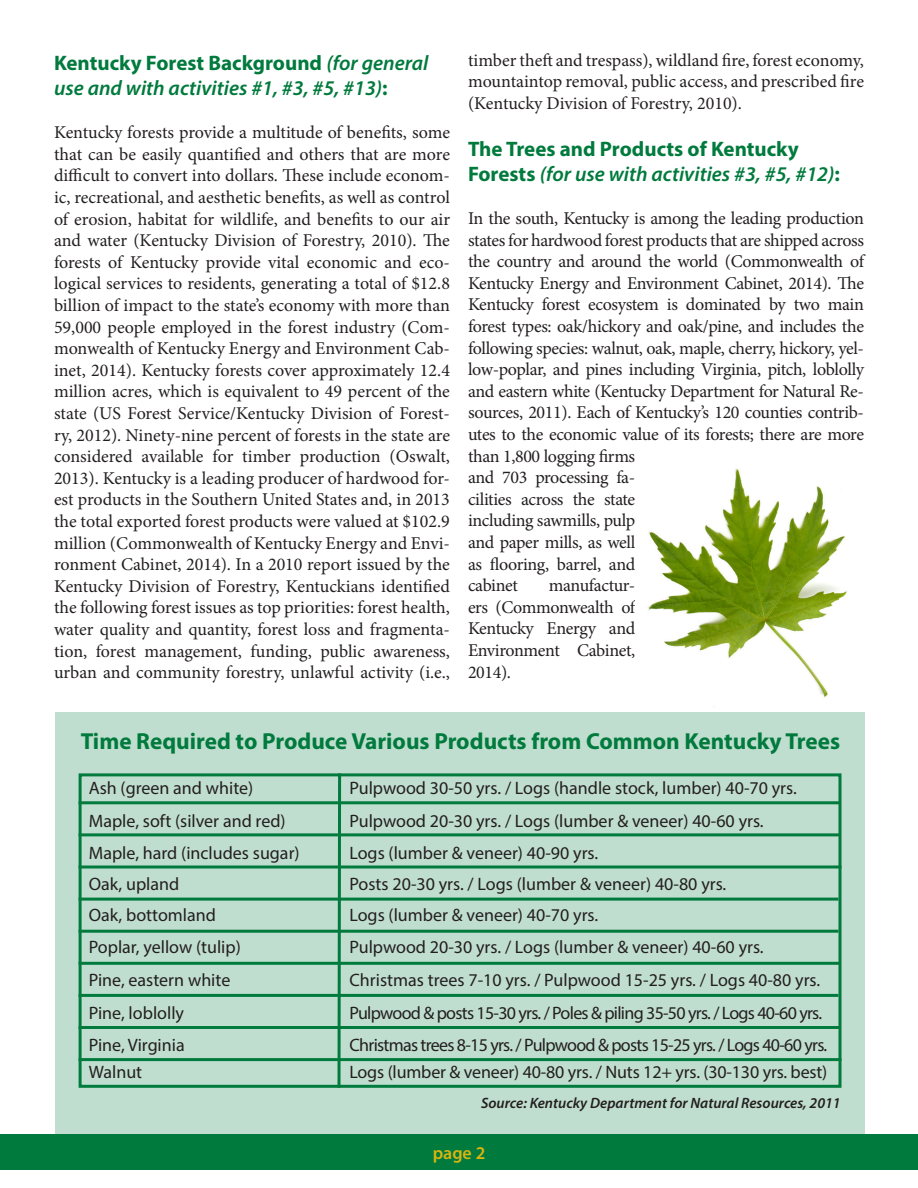
<style>
.page{position:relative;width:918px;height:1188px;background:#fff}
.page>*{position:absolute;margin:0;border:0;box-sizing:border-box;transform-origin:0 0}
.t1{font:700 23.25px "Myriad Pro";color:#007a3d}
.t2{font:italic 600 21px/25.2px "Myriad Pro";color:#007a3d}
.t3{font:700 21px/25.2px "Myriad Pro";color:#007a3d}
.t4{font:18px/21.6px "Minion Pro";letter-spacing:-.02em;color:#231f20;text-align:justify}
.t5{font:18px "Myriad Pro";color:#231f20}
.t6{font:18px "Myriad Pro";letter-spacing:-.04em;color:#231f20}
.t7{font:600 18px "Myriad Pro";color:#d8b511}
.t8{font:italic 600 15px "Myriad Pro";color:#231f20}
.s1{font-weight:700;font-style:normal}
.s2{font-weight:600;font-style:italic}
</style>
<div class="page">
<div style="left:56px;top:712px;width:809px;height:421px;background:#c0decf"></div>
<img style="left:647px;top:468px;width:200px;height:229px">
<div style="left:0;top:1135px;width:918px;height:35px;background:#007a3d"></div>
<div style="left:79px;top:773px;width:763px;height:315px;border:3px solid #007a3d"></div>
<hr style="left:79px;top:801px;width:761px;height:3px;background:#007a3d">
<hr style="left:79px;top:833px;width:760px;height:3px;background:#007a3d">
<hr style="left:79px;top:866px;width:763px;height:2px;background:#007a3d">
<hr style="left:79px;top:898px;width:760px;height:3px;background:#007a3d">
<hr style="left:79px;top:930px;width:760px;height:3px;background:#007a3d">
<hr style="left:79px;top:962px;width:761px;height:3px;background:#007a3d">
<hr style="left:79px;top:994px;width:760px;height:3px;background:#007a3d">
<hr style="left:79px;top:1026px;width:761px;height:3px;background:#007a3d">
<hr style="left:79px;top:1058px;width:763px;height:3px;background:#007a3d">
<svg style="left:336px;top:773px;width:7px;height:315px"></svg>
<p class="t2" style="left:54px;top:50px;width:376px"><span class="s1">Kentucky Forest Background</span> (for general use and with activities #1, #3, #5, #13)<span class="s1">:</span></p>
<p class="t4" style="left:54px;top:122px;width:398px">Kentucky forests provide a multitude of benefits, some that can be easily quantified and others that are more difficult to convert into dollars. These include econom&shy;ic, recreational, and aesthetic benefits, as well as control of erosion, habitat for wildlife, and benefits to our air and water (Kentucky Division of Forestry, 2010). The forests of Kentucky provide vital economic and eco&shy;logical services to residents, generating a total of $12.8 billion of impact to the state’s economy with more than 59,000 people employed in the forest industry (Com&shy;monwealth of Kentucky Energy and Environment Cab&shy;inet, 2014). Kentucky forests cover approximately 12.4 million acres, which is equivalent to 49 percent of the state (US Forest Service/Kentucky Division of Forest&shy;ry, 2012). Ninety-nine percent of forests in the state are considered available for timber production (Oswalt, 2013). Kentucky is a leading producer of hardwood for&shy;est products in the Southern United States and, in 2013 the total exported forest products were valued at $102.9 million (Commonwealth of Kentucky Energy and Envi&shy;ronment Cabinet, 2014). In a 2010 report issued by the Kentucky Division of Forestry, Kentuckians identified the following forest issues as top priorities: forest health, water quality and quantity, forest loss and fragmenta&shy;tion, forest management, funding, public awareness, urban and community forestry, unlawful activity (i.e.,</p>
<p class="t4" style="left:468px;top:49px;width:398px">timber theft and trespass), wildland fire, forest economy, mountaintop removal, public access, and prescribed fire (Kentucky Division of Forestry, 2010).</p>
<p class="t3" style="left:468px;top:135px;width:373px">The Trees and Products of Kentucky<br>Forests <span class="s2">(for use with activities #3, #5, #12)</span>:</p>
<p class="t4" style="left:468px;top:208px;width:398px;text-align:left">In the south, Kentucky is among the leading production states for hardwood forest products that are shipped across the country and around the world (Commonwealth of Kentucky Energy and Environment Cabinet, 2014). The Kentucky forest ecosystem is dominated by two main forest types: oak/hickory and oak/pine, and includes the following species: walnut, oak, maple, cherry, hickory, yel&shy;low-poplar, and pines including Virginia, pitch, loblolly and eastern white (Kentucky Department for Natural Re&shy;sources, 2011). Each of Kentucky’s 120 counties contrib&shy;utes to the economic value of its forests; there are more than 1,800 logging firms<br>and 703 processing fa-<br>cilities across the state<br>including sawmills, pulp<br>and paper mills, as well<br>as flooring, barrel, and<br>cabinet</p>
<p class="t4" style="left:468px;top:575px;width:169px;text-indent:81px">manufactur&shy;ers (Commonwealth of Kentucky Energy and Environment Cabinet, 2014).</p>
<p class="t1" style="left:81px;top:726px;width:761px">Time Required to Produce Various Products from Common Kentucky Trees</p>
<p class="t5" style="left:89px;top:777px;width:166px">Ash (green and white)</p>
<p class="t5" style="left:89px;top:810px;width:198px">Maple, soft (silver and red)</p>
<p class="t5" style="left:89px;top:842px;width:212px">Maple, hard (includes sugar)</p>
<p class="t5" style="left:89px;top:872px;width:92px">Oak, upland</p>
<p class="t5" style="left:89px;top:904px;width:129px">Oak, bottomland</p>
<p class="t5" style="left:89px;top:936px;width:154px">Poplar, yellow (tulip)</p>
<p class="t5" style="left:89px;top:969px;width:143px">Pine, eastern white</p>
<p class="t5" style="left:89px;top:1001px;width:97px">Pine, loblolly</p>
<p class="t5" style="left:89px;top:1033px;width:97px">Pine, Virginia</p>
<p class="t5" style="left:89px;top:1061px;width:55px">Walnut</p>
<p class="t5" style="left:350px;top:777px;width:449px">Pulpwood 30-50 yrs. / Logs (handle stock, lumber) 40-70 yrs.</p>
<p class="t5" style="left:350px;top:810px;width:416px">Pulpwood 20-30 yrs. / Logs (lumber &amp; veneer) 40-60 yrs.</p>
<p class="t5" style="left:350px;top:842px;width:250px">Logs (lumber &amp; veneer) 40-90 yrs.</p>
<p class="t5" style="left:350px;top:872px;width:378px">Posts 20-30 yrs. / Logs (lumber &amp; veneer) 40-80 yrs.</p>
<p class="t5" style="left:350px;top:904px;width:250px">Logs (lumber &amp; veneer) 40-70 yrs.</p>
<p class="t5" style="left:350px;top:936px;width:416px">Pulpwood 20-30 yrs. / Logs (lumber &amp; veneer) 40-60 yrs.</p>
<p class="t5" style="left:350px;top:969px;width:472px">Christmas trees 7-10 yrs. / Pulpwood 15-25 yrs. / Logs 40-80 yrs.</p>
<p class="t6" style="left:350px;top:1001px;width:474px">Pulpwood &amp; posts 15-30 yrs. / Poles &amp; piling 35-50 yrs. / Logs 40-60 yrs.</p>
<p class="t6" style="left:350px;top:1033px;width:479px">Christmas trees 8-15 yrs. / Pulpwood &amp; posts 15-25 yrs. / Logs 40-60 yrs.</p>
<p class="t5" style="left:350px;top:1061px;width:479px">Logs (lumber &amp; veneer) 40-80 yrs. / Nuts 12+ yrs. (30-130 yrs. best)</p>
<p class="t8" style="left:481px;top:1093px;width:361px">Source: Kentucky Department for Natural Resources, 2011</p>
<p class="t7" style="left:433px;top:1141px;width:54px">page 2</p>
</div>
